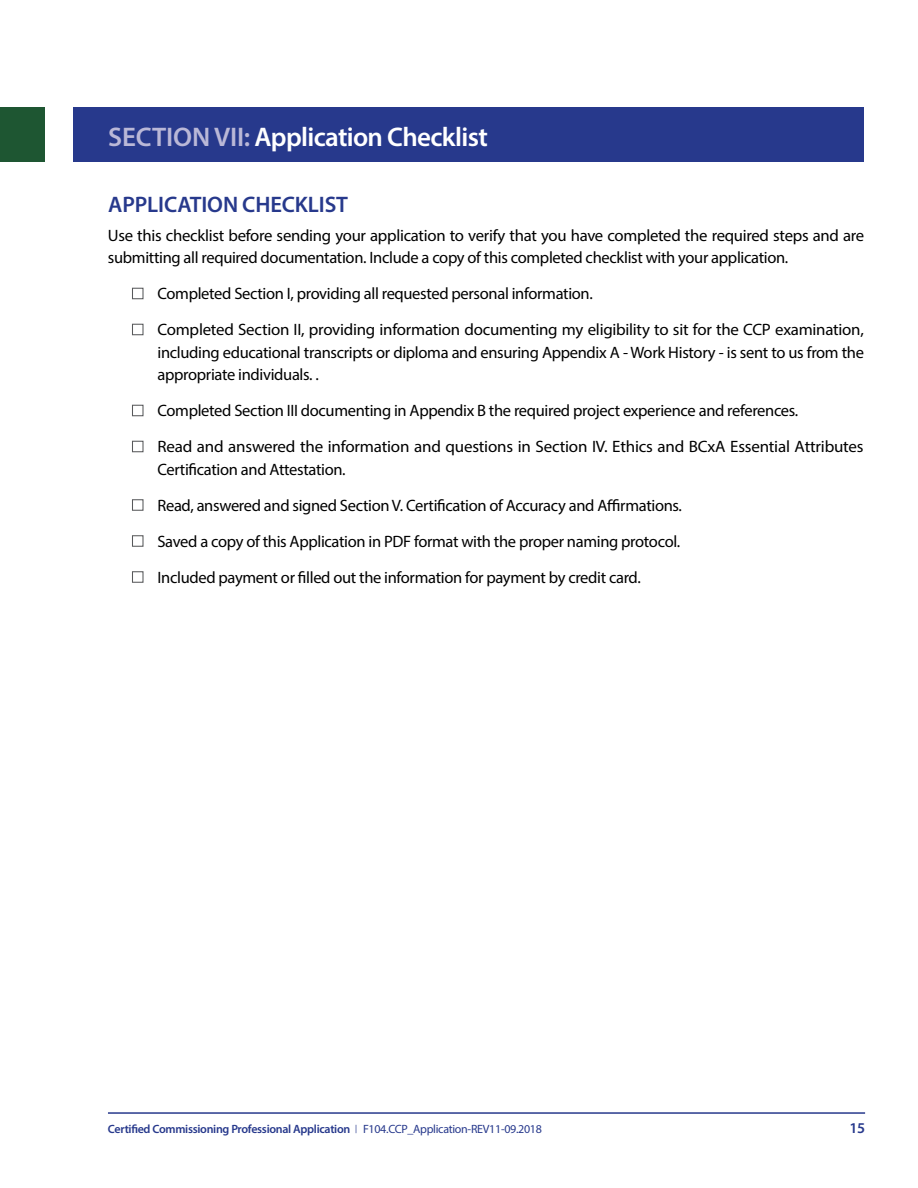
<style>
.page{position:relative;width:918px;height:1188px;background:#fff}
.page>*{position:absolute;margin:0;border:0;box-sizing:border-box;transform-origin:0 0}
.t1{font:600 27px "Myriad Pro";letter-spacing:-.025em;color:#fff}
.t2{font:600 22.5px "Myriad Pro";letter-spacing:-.005em;color:#27398c}
.t3{font:16.5px/36px "Myriad Pro";letter-spacing:-.02em;color:#000}
.t4{font:600 15px "Myriad Pro";color:#27398c}
.t5{font:600 12px "Myriad Pro";letter-spacing:-.025em;color:#27398c}
.s1{color:#bab8d7}
.s2{font-family:"Gotham";font-weight:400;font-size:9px}
.s3{font-weight:400}
</style>
<div class="page">
<hr style="left:108px;top:1112px;width:757px;height:2px;background:#27398c">
<div style="left:0;top:108px;width:864px;height:54px;background:#27398c"></div>
<div style="left:0;top:81px;width:73px;height:108px;background:#fff"></div>
<div style="left:0;top:108px;width:45px;height:54px;background:#1e5632"></div>
<div style="left:132px;top:288px;width:12px;height:11px;border:1px solid #58595b"></div>
<div style="left:132px;top:324px;width:12px;height:11px;border:1px solid #58595b"></div>
<div style="left:132px;top:405px;width:12px;height:11px;border:1px solid #58595b"></div>
<div style="left:132px;top:441px;width:12px;height:11px;border:1px solid #58595b"></div>
<div style="left:132px;top:499px;width:12px;height:12px;border:1px solid #58595b"></div>
<div style="left:132px;top:535px;width:12px;height:12px;border:1px solid #58595b"></div>
<div style="left:132px;top:571px;width:12px;height:12px;border:1px solid #58595b"></div>
<h1 class="t1" style="left:108px;top:119px;width:381px"><span class="s1">SECTION VII:</span> Application Checklist</h1>
<h2 class="t2" style="left:108px;top:190px;width:241px">APPLICATION CHECKLIST</h2>
<p class="t3" style="left:108px;top:224px;width:758px;line-height:22.5px">Use this checklist before sending your application to verify that you have completed the required steps and are submitting all required documentation. Include a copy of this completed checklist with your application.</p>
<p class="t3" style="left:157px;top:275px;width:708px">Completed Section I, providing all requested personal information.<br>Completed Section II, providing information documenting my eligibility to sit for the CCP examination,</p>
<p class="t3" style="left:157px;top:341px;width:708px;line-height:22.5px">including educational transcripts or diploma and ensuring Appendix A - Work History - is sent to us from the appropriate individuals. .</p>
<p class="t3" style="left:157px;top:392px;width:708px">Completed Section III documenting in Appendix B the required project experience and references.<br>Read and answered the information and questions in Section IV. Ethics and BCxA Essential Attributes</p>
<p class="t3" style="left:157px;top:451px;width:526px">Certification and Attestation.<br>Read, answered and signed Section V. Certification of Accuracy and Affirmations.<br>Saved a copy of this Application in PDF format with the proper naming protocol.<br>Included payment or filled out the information for payment by credit card.</p>
<p class="t5" style="left:108px;top:1122px;width:436px">Certified Commissioning Professional Application <span class="s2">|</span> <span class="s3">F104.CCP_Application-REV11-09.2018</span></p>
<p class="t4" style="left:849px;top:1119px;width:17px">15</p>
</div>
